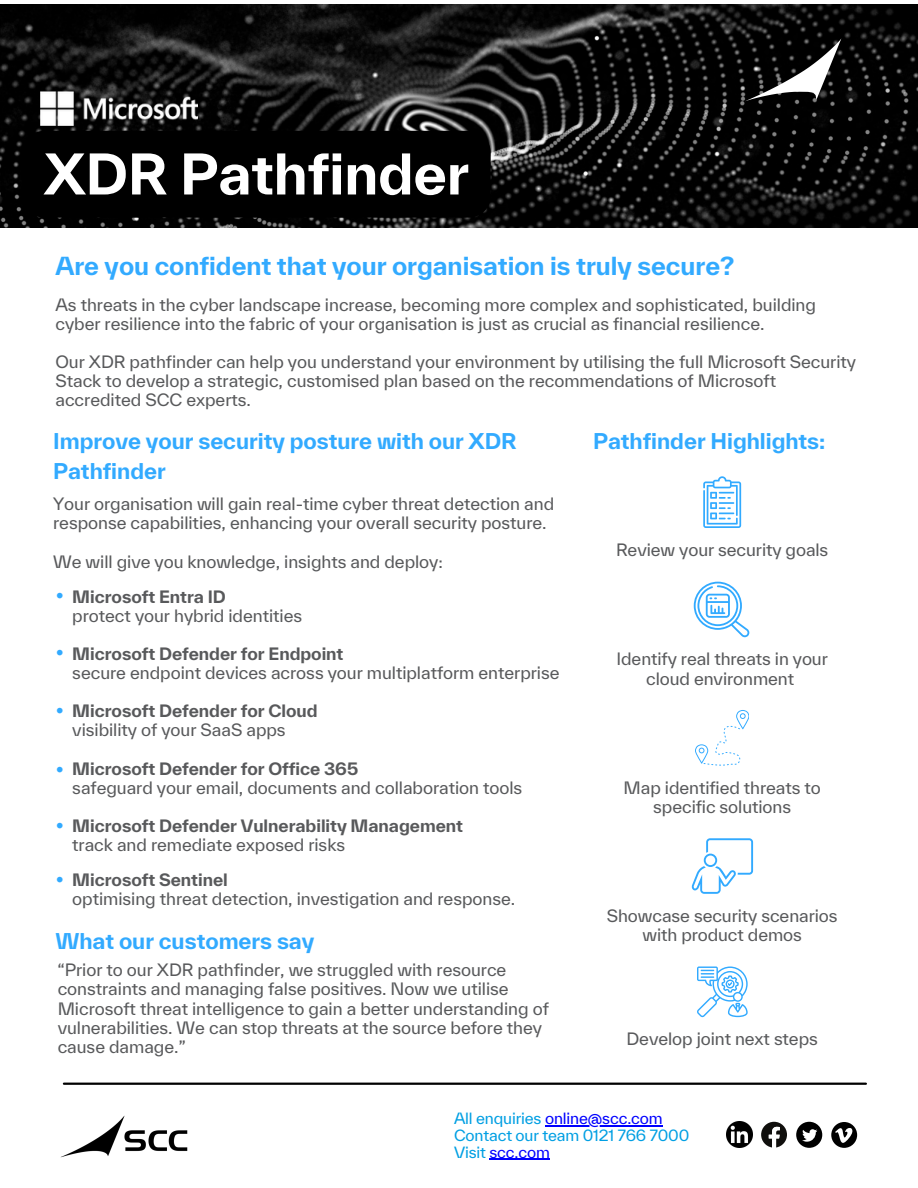
<style>
.page{position:relative;width:918px;height:1188px;background:#fff}
.page>*{position:absolute;margin:0;border:0;box-sizing:border-box;transform-origin:0 0}
.t1{font:700 54px "TWK Everett";letter-spacing:-.005em;color:#fff}
.t2{font:700 24px "TWK Everett";color:#32aaff}
.t3{font:22.5px "TWK Everett";color:#32aaff}
.t4{font:700 21px/30.3px "TWK Everett";color:#32aaff}
.t5{font:16.5px/19.2px "TWK Everett";letter-spacing:-.005em;color:#58595b}
.t6{font:700 16.5px "TWK Everett";letter-spacing:-.005em;color:#58595b}
.t7{font:15px/16.8px "TWK Everett";letter-spacing:-.01em;color:#009fe3}
.s1{color:#00f}
</style>
<div class="page">
<img style="left:0;top:5px;width:918px;height:223px">
<img style="left:60px;top:1115px;width:128px;height:43px">
<hr style="left:64px;top:1083px;width:802px;height:2px;background:#000">
<svg style="left:761px;top:1122px;width:26px;height:26px"></svg>
<svg style="left:796px;top:1122px;width:26px;height:26px"></svg>
<svg style="left:831px;top:1122px;width:26px;height:26px"></svg>
<img style="left:727px;top:1122px;width:25px;height:26px">
<svg style="left:745px;top:38px;width:96px;height:63px"></svg>
<svg style="left:697px;top:967px;width:50px;height:50px"></svg>
<svg style="left:703px;top:476px;width:38px;height:52px"></svg>
<svg style="left:691px;top:838px;width:62px;height:55px"></svg>
<svg style="left:695px;top:710px;width:54px;height:55px"></svg>
<hr style="left:545px;top:1125px;width:118px;height:1px;background:#00f">
<hr style="left:489px;top:1159px;width:61px;height:1px;background:#00f">
<svg style="left:694px;top:582px;width:55px;height:55px"></svg>
<img style="left:41px;top:92px;width:156px;height:33px">
<div style="left:22px;top:131px;width:469px;height:87px;background:#000"></div>
<p class="t1" style="left:44px;top:140px;width:427px">XDR Pathfinder</p>
<p class="t2" style="left:55px;top:251px;width:681px">Are you confident that your organisation is truly secure?</p>
<p class="t5" style="left:55px;top:294px;width:762px">As threats in the cyber landscape increase, becoming more complex and sophisticated, building cyber resilience into the fabric of your organisation is just as crucial as financial resilience.</p>
<p class="t5" style="left:55px;top:352px;width:802px">Our XDR pathfinder can help you understand your environment by utilising the full Microsoft Security<br>Stack to develop a strategic, customised plan based on the recommendations of Microsoft accredited SCC experts.</p>
<p class="t4" style="left:53px;top:425px;width:465px">Improve your security posture with our XDR<br>Pathfinder</p>
<p class="t4" style="left:593px;top:425px;width:234px">Pathfinder Highlights:</p>
<p class="t5" style="left:53px;top:493px;width:503px">Your organisation will gain real-time cyber threat detection and response capabilities, enhancing your overall security posture.</p>
<p class="t5" style="left:53px;top:551px;width:391px">We will give you knowledge, insights and deploy:</p>
<p class="t6" style="left:72px;top:586px;width:155px">Microsoft Entra ID</p>
<p class="t5" style="left:72px;top:605px;width:231px">protect your hybrid identities</p>
<p class="t6" style="left:72px;top:643px;width:273px">Microsoft Defender for Endpoint</p>
<p class="t5" style="left:72px;top:663px;width:489px">secure endpoint devices across your multiplatform enterprise</p>
<p class="t6" style="left:72px;top:701px;width:247px">Microsoft Defender for Cloud</p>
<p class="t5" style="left:72px;top:720px;width:215px">visibility of your SaaS apps</p>
<p class="t6" style="left:72px;top:758px;width:287px">Microsoft Defender for Office 365</p>
<p class="t5" style="left:72px;top:778px;width:452px">safeguard your email, documents and collaboration tools</p>
<p class="t6" style="left:72px;top:815px;width:392px">Microsoft Defender Vulnerability Management</p>
<p class="t5" style="left:72px;top:835px;width:274px">track and remediate exposed risks</p>
<p class="t6" style="left:72px;top:869px;width:157px">Microsoft Sentinel</p>
<p class="t5" style="left:72px;top:889px;width:444px">optimising threat detection, investigation and response.</p>
<p class="t4" style="left:55px;top:925px;width:261px">What our customers say</p>
<p class="t3" style="left:55px;top:580px;width:11px">•</p>
<p class="t3" style="left:55px;top:636px;width:11px">•</p>
<p class="t3" style="left:55px;top:695px;width:11px">•</p>
<p class="t3" style="left:55px;top:753px;width:11px">•</p>
<p class="t3" style="left:55px;top:809px;width:11px">•</p>
<p class="t3" style="left:55px;top:864px;width:11px">•</p>
<p class="t5" style="left:58px;top:960px;width:493px">“Prior to our XDR pathfinder, we struggled with resource constraints and managing false positives. Now we utilise Microsoft threat intelligence to gain a better understanding of vulnerabilities. We can stop threats at the source before they cause damage.”</p>
<p class="t5" style="left:616px;top:540px;width:214px">Review your security goals</p>
<p class="t5" style="left:616px;top:649px;width:213px;text-align:center">Identify real threats in your cloud environment</p>
<p class="t5" style="left:624px;top:778px;width:199px;text-align:center">Map identified threats to specific solutions</p>
<p class="t5" style="left:607px;top:906px;width:232px;text-align:center">Showcase security scenarios with product demos</p>
<p class="t5" style="left:627px;top:1029px;width:193px">Develop joint next steps</p>
<p class="t7" style="left:454px;top:1109px;width:237px">All enquiries <span class="s1">online@scc.com<br></span>Contact our team 0121 766 7000<br>Visit <span class="s1">scc.com</span></p>
</div>
